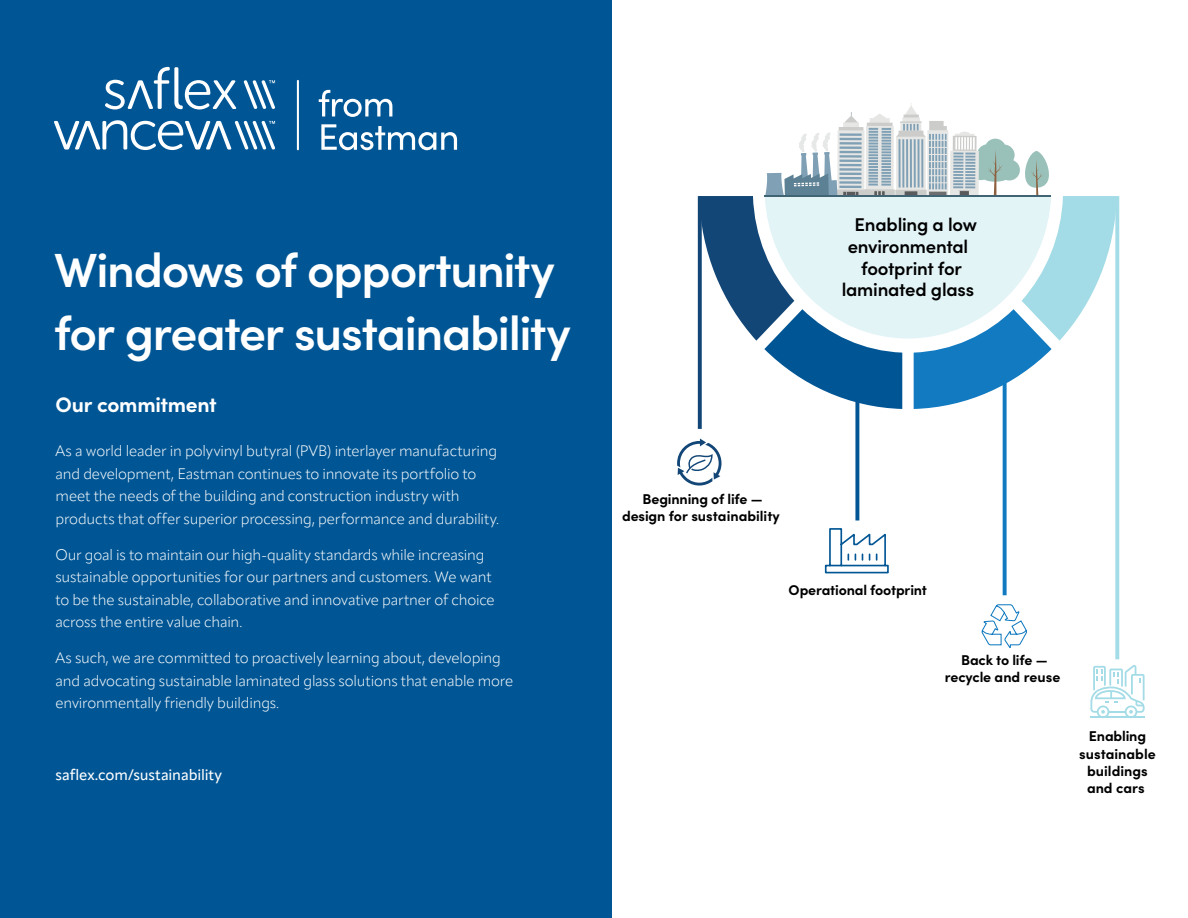
<style>
.page{position:relative;width:1188px;height:918px;background:#fff}
.page>*{position:absolute;margin:0;border:0;box-sizing:border-box;transform-origin:0 0}
.t1{font:600 48px/63px "Sofia Pro";letter-spacing:-.03em;color:#fff}
.t2{font:700 21px "Sofia Pro";letter-spacing:-.015em;color:#fff}
.t3{font:600 18.45px "Sofia Pro";letter-spacing:-.015em;color:#000}
.t4{font:300 15px/22.5px "Apparat";letter-spacing:-.015em;color:#fff}
.t5{font:500 15px "Apparat";letter-spacing:-.01em;color:#fff}
.t6{font:700 14.25px/17.1px "Sofia Pro";letter-spacing:-.01em;color:#000;text-align:center}
</style>
<div class="page">
<div style="left:0;top:0;width:611px;height:918px;background:#005695"></div>
<svg style="left:702px;top:103px;width:413px;height:306px"></svg>
<hr style="left:765px;top:195px;width:286px;height:2px;background:#406473">
<svg style="left:698px;top:196px;width:4px;height:233px"></svg>
<svg style="left:1115px;top:196px;width:4px;height:463px;background:#aadee7"></svg>
<svg style="left:677px;top:439px;width:45px;height:47px"></svg>
<svg style="left:981px;top:604px;width:46px;height:44px"></svg>
<svg style="left:824px;top:528px;width:65px;height:46px"></svg>
<svg style="left:855px;top:381px;width:4px;height:140px"></svg>
<svg style="left:1003px;top:374px;width:4px;height:221px"></svg>
<svg style="left:1090px;top:665px;width:55px;height:53px"></svg>
<svg style="left:54px;top:67px;width:403px;height:83px"></svg>
<h1 class="t1" style="left:54px;top:236px;width:518px">Windows of opportunity for greater sustainability</h1>
<h2 class="t2" style="left:56px;top:388px;width:163px">Our commitment</h2>
<p class="t4" style="left:56px;top:440px;width:445px">As a world leader in polyvinyl butyral (PVB) interlayer manufacturing and development, Eastman continues to innovate its portfolio to meet the needs of the building and construction industry with products that offer superior processing, performance and durability.</p>
<p class="t4" style="left:56px;top:543px;width:441px">Our goal is to maintain our high-quality standards while increasing sustainable opportunities for our partners and customers. We want to be the sustainable, collaborative and innovative partner of choice across the entire value chain.</p>
<p class="t4" style="left:56px;top:647px;width:459px">As such, we are committed to proactively learning about, developing and advocating sustainable laminated glass solutions that enable more environmentally friendly buildings.</p>
<p class="t5" style="left:56px;top:766px;width:168px">saflex.com/sustainability</p>
<p class="t3" style="left:855px;top:211px;width:124px">Enabling a low</p>
<p class="t3" style="left:848px;top:232px;width:122px">environmental</p>
<p class="t3" style="left:861px;top:254px;width:102px">footprint for</p>
<p class="t3" style="left:842px;top:276px;width:134px">laminated glass</p>
<p class="t6" style="left:622px;top:489px;width:159px">Beginning of life — design for sustainability</p>
<p class="t6" style="left:789px;top:581px;width:140px">Operational footprint</p>
<p class="t6" style="left:945px;top:650px;width:117px">Back to life — recycle and reuse</p>
<p class="t6" style="left:1079px;top:727px;width:78px">Enabling sustainable buildings and cars</p>
</div>
